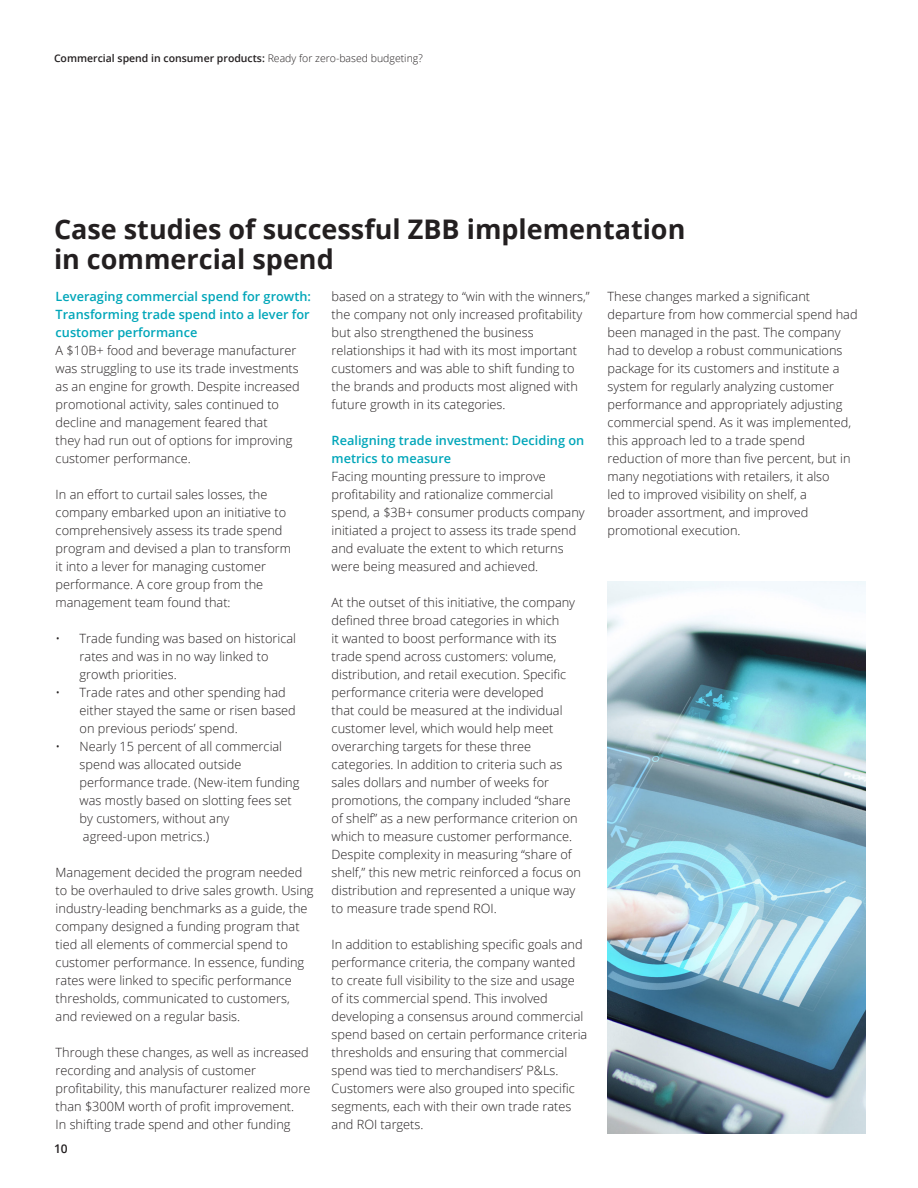
<style>
.page{position:relative;width:918px;height:1188px;background:#fff}
.page>*{position:absolute;margin:0;border:0;box-sizing:border-box;transform-origin:0 0}
.t1{font:700 27px/30px "Open Sans";color:#231f20}
.body_copy{font:300 12.75px/18px "Open Sans";color:#231f20}
.body_copy-2{font:600 12.75px/18px "Open Sans";color:#00a6b9;text-align:justify}
.t2{font:600 12px "Open Sans";color:#231f20}
.t3{font:600 10.5px "Open Sans";color:#231f20}
.s1{font-weight:300}
</style>
<div class="page">
<img style="left:608px;top:581px;width:258px;height:553px">
<p class="t3" style="left:54px;top:51px;width:370px">Commercial spend in consumer products: <span class="s1">Ready for zero-based budgeting?</span></p>
<p class="t1" style="left:54px;top:213px;width:633px">Case studies of successful ZBB implementation in commercial spend</p>
<p class="body_copy-2" style="left:56px;top:287px;width:257px">Leveraging commercial spend for growth:<br>Transforming trade spend into a lever for customer performance</p>
<p class="body_copy" style="left:56px;top:341px;width:246px">A $10B+ food and beverage manufacturer was struggling to use its trade investments as an engine for growth. Despite increased promotional activity, sales continued to decline and management feared that<br>they had run out of options for improving customer performance.</p>
<p class="body_copy" style="left:56px;top:485px;width:237px">In an effort to curtail sales losses, the company embarked upon an initiative to comprehensively assess its trade spend program and devised a plan to transform it into a lever for managing customer performance. A core group from the management team found that:</p>
<p class="body_copy" style="left:80px;top:629px;width:218px;text-indent:-24px">• Trade funding was based on historical rates and was in no way linked to growth priorities.</p>
<p class="body_copy" style="left:80px;top:683px;width:218px;text-indent:-24px">• Trade rates and other spending had either stayed the same or risen based on previous periods’ spend.</p>
<p class="body_copy" style="left:80px;top:737px;width:221px;text-indent:-24px">• Nearly 15 percent of all commercial spend was allocated outside performance trade. (New-item funding was mostly based on slotting fees set by customers, without any agreed-upon metrics.)</p>
<p class="body_copy" style="left:56px;top:863px;width:259px">Management decided the program needed to be overhauled to drive sales growth. Using industry-leading benchmarks as a guide, the company designed a funding program that tied all elements of commercial spend to customer performance. In essence, funding rates were linked to specific performance thresholds, communicated to customers, and reviewed on a regular basis.</p>
<p class="body_copy" style="left:56px;top:1043px;width:256px">Through these changes, as well as increased recording and analysis of customer profitability, this manufacturer realized more than $300M worth of profit improvement.<br>In shifting trade spend and other funding</p>
<p class="t2" style="left:54px;top:1141px;width:15px">10</p>
<p class="body_copy" style="left:332px;top:287px;width:260px">based on a strategy to “win with the winners,” the company not only increased profitability but also strengthened the business relationships it had with its most important customers and was able to shift funding to the brands and products most aligned with future growth in its categories.</p>
<p class="body_copy-2" style="left:332px;top:431px;width:254px">Realigning trade investment: Deciding on metrics to measure</p>
<p class="body_copy" style="left:332px;top:467px;width:255px">Facing mounting pressure to improve profitability and rationalize commercial spend, a $3B+ consumer products company initiated a project to assess its trade spend and evaluate the extent to which returns were being measured and achieved.</p>
<p class="body_copy" style="left:332px;top:593px;width:251px">At the outset of this initiative, the company defined three broad categories in which<br>it wanted to boost performance with its trade spend across customers: volume, distribution, and retail execution. Specific performance criteria were developed<br>that could be measured at the individual customer level, which would help meet overarching targets for these three categories. In addition to criteria such as sales dollars and number of weeks for promotions, the company included “share of shelf” as a new performance criterion on which to measure customer performance.<br>Despite complexity in measuring “share of shelf,” this new metric reinforced a focus on distribution and represented a unique way to measure trade spend ROI.</p>
<p class="body_copy" style="left:332px;top:935px;width:257px">In addition to establishing specific goals and performance criteria, the company wanted to create full visibility to the size and usage of its commercial spend. This involved developing a consensus around commercial spend based on certain performance criteria thresholds and ensuring that commercial spend was tied to merchandisers’ P&amp;Ls.<br>Customers were also grouped into specific segments, each with their own trade rates and ROI targets.</p>
<p class="body_copy" style="left:608px;top:287px;width:252px">These changes marked a significant departure from how commercial spend had been managed in the past. The company had to develop a robust communications package for its customers and institute a system for regularly analyzing customer performance and appropriately adjusting commercial spend. As it was implemented, this approach led to a trade spend reduction of more than five percent, but in many negotiations with retailers, it also<br>led to improved visibility on shelf, a<br>broader assortment, and improved promotional execution.</p>
</div>
